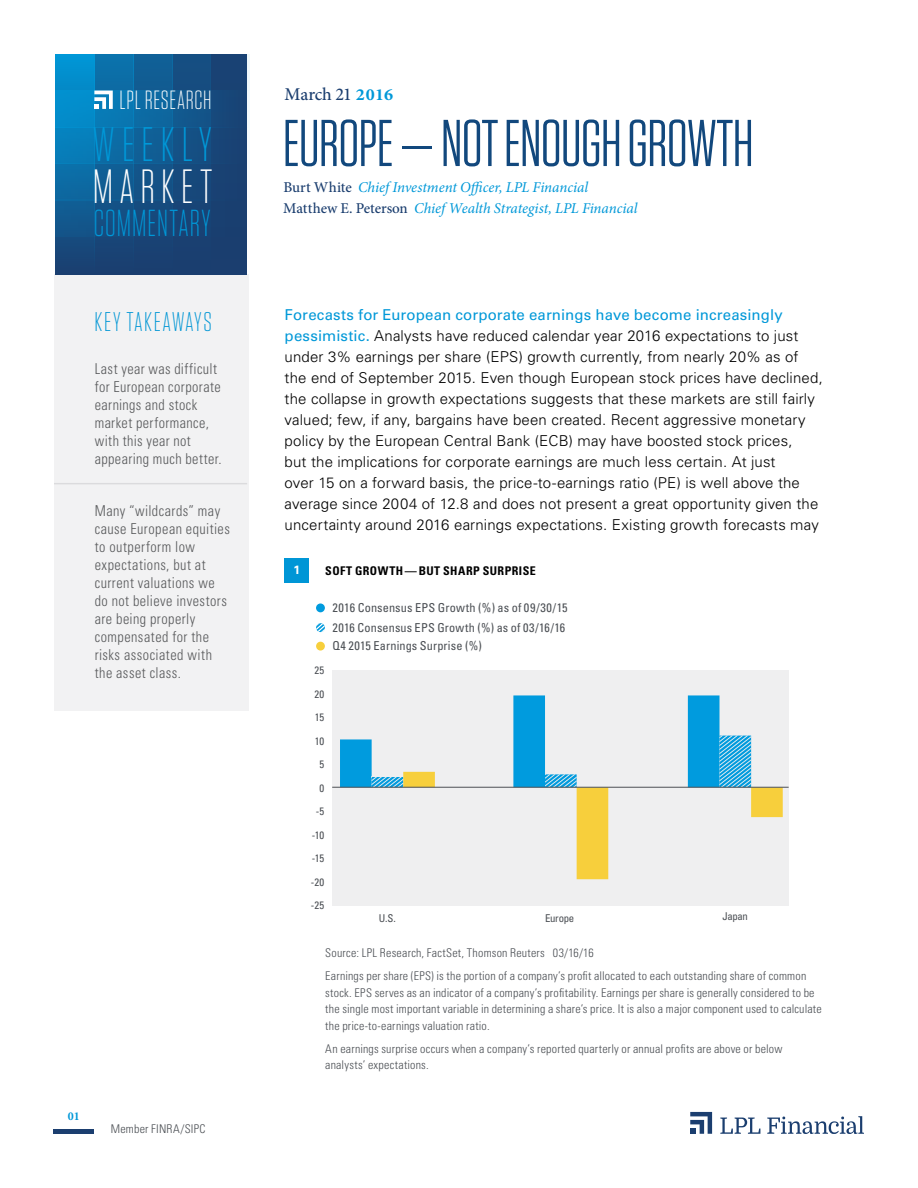
<style>
.page{position:relative;width:918px;height:1188px;background:#fff}
.page>*{position:absolute;margin:0;border:0;box-sizing:border-box;transform-origin:0 0}
.t1{font:66px "Tungsten Narrow";letter-spacing:-.01em;color:#12487d}
.t2{font:300 48.3px "Tungsten Narrow";letter-spacing:.145em;color:#0098d8}
.t3{font:300 48px "Tungsten Narrow";letter-spacing:.13em;color:#fff}
.t4{font:300 37.5px "Tungsten Narrow";letter-spacing:.035em;color:#0098d8;scale:.9 1}
.t5{font:300 27px "Tungsten Narrow";letter-spacing:.055em;color:#0497d5;scale:1.04 1}
.t6{font:300 26.25px "Tungsten Narrow";letter-spacing:.025em;color:#fff}
.t7{font:500 18px "Minion Pro";letter-spacing:-.015em;color:#1b3e6f}
.t8{font:300 15px/21px "Univers LT Std";letter-spacing:.01em;color:#000}
.t9{font:300 condensed 15px/18px "Univers LT Std";letter-spacing:.03em;color:#58595b;scale:.95 1}
.t10{font:italic 15px/21.5px "Minion Pro";letter-spacing:-.005em;color:#0098d8}
.t11{font:condensed 12.3px "Univers";letter-spacing:.01em;color:#4b4f54}
.t12{font:300 condensed 12px/16.5px "Univers LT Std";letter-spacing:.015em;color:#4b4f54}
.t13{font:700 condensed 12px "Univers";letter-spacing:.035em;color:#000}
.t14{font:700 12px "Minion Pro";color:#0098d8}
.t15{font:700 12px "Univers";color:#fff}
.t16{font:condensed 10.8px/23.5px "Univers";letter-spacing:.015em;color:#4b4f54;text-align:right}
.t17{font:condensed 10.8px "Univers";letter-spacing:-.02em;color:#4b4f54}
.s1{font-weight:700;font-size:16.95px;color:#0098d8}
.s2{font-weight:500;font-style:normal;color:#1b3e6f}
.s3{font-weight:400;color:#0098d8}
</style>
<div class="page">
<div style="left:54px;top:1129px;width:40px;height:5px;background:#1b3e6f"></div>
<svg style="left:690px;top:1112px;width:22px;height:22px"></svg>
<svg style="left:720px;top:1118px;width:40px;height:16px"></svg>
<svg style="left:767px;top:1116px;width:97px;height:18px"></svg>
<div style="left:54px;top:274px;width:194px;height:437px;background:#efeff0"></div>
<hr style="left:54px;top:483px;width:193px;height:1px;background:#4b4f54">
<hr style="left:56px;top:336px;width:195px;height:2px;background:#4b4f54">
<svg style="left:94px;top:54px;width:39px;height:221px;background:#106198"></svg>
<div style="left:211px;top:54px;width:39px;height:220px;background:#194274"></div>
<svg style="left:172px;top:54px;width:39px;height:221px;background:#154c7f"></svg>
<svg style="left:133px;top:54px;width:39px;height:221px;background:#12588d"></svg>
<svg style="left:56px;top:54px;width:38px;height:221px;background:#0975af"></svg>
<div style="left:55px;top:164px;width:194px;height:36px;background:linear-gradient(to right,#0769a3,#244371)"></div>
<div style="left:55px;top:200px;width:194px;height:37px;background:linear-gradient(to right,#0d568c,#244372)"></div>
<div style="left:55px;top:127px;width:194px;height:37px;background:linear-gradient(to right,#017fbd,#244473)"></div>
<svg style="left:94px;top:91px;width:19px;height:18px"></svg>
<div style="left:285px;top:558px;width:24px;height:25px;background:#0096d6"></div>
<div style="left:332px;top:670px;width:457px;height:236px;background:#efeff0"></div>
<div style="left:316px;top:603px;width:9px;height:9px;background:#009bde;border-radius:50%"></div>
<div style="left:316px;top:642px;width:9px;height:9px;background:#f7cf3c;border-radius:50%"></div>
<svg style="left:316px;top:623px;width:9px;height:9px"></svg>
<svg style="left:340px;top:695px;width:443px;height:184px"></svg>
<hr style="left:332px;top:787px;width:457px;height:1px;background:#4d5055">
<h3 class="t6" style="left:120px;top:87px;width:93px">LPL RESEARCH</h3>
<h2 class="t2" style="left:93px;top:121px;width:121px">WEEKLY</h2>
<h3 class="t3" style="left:93px;top:162px;width:121px">MARKET</h3>
<h3 class="t4" style="left:94px;top:205px;width:131px">COMMENTARY</h3>
<h3 class="t5" style="left:95px;top:308px;width:114px">KEY TAKEAWAYS</h3>
<p class="t9" style="left:95px;top:360px;width:135px">Last year was difficult for European corporate earnings and stock market performance, with this year not appearing much better.</p>
<p class="t9" style="left:95px;top:502px;width:144px">Many “wildcards” may cause European equities to outperform low expectations, but at current valuations we do not believe investors are being properly compensated for the risks associated with the asset class.</p>
<p class="t14" style="left:68px;top:1108px;width:13px">01</p>
<p class="t12" style="left:111px;top:1120px;width:96px">Member FINRA/SIPC</p>
<p class="t7" style="left:285px;top:82px;width:110px">March 21 <span class="s1">2016</span></p>
<h1 class="t1" style="left:283px;top:110px;width:472px">EUROPE — NOT ENOUGH GROWTH</h1>
<p class="t10" style="left:283px;top:176px;width:356px"><span class="s2">Burt White</span> Chief Investment Officer, LPL Financial<br><span class="s2">Matthew E. Peterson</span> Chief Wealth Strategist, LPL Financial</p>
<p class="t8" style="left:285px;top:304px;width:540px"><span class="s3">Forecasts for European corporate earnings have become increasingly pessimistic.</span> Analysts have reduced calendar year 2016 expectations to just under 3% earnings per share (EPS) growth currently, from nearly 20% as of the end of September 2015. Even though European stock prices have declined, the collapse in growth expectations suggests that these markets are still fairly valued; few, if any, bargains have been created. Recent aggressive monetary policy by the European Central Bank (ECB) may have boosted stock prices,<br>but the implications for corporate earnings are much less certain. At just<br>over 15 on a forward basis, the price-to-earnings ratio (PE) is well above the average since 2004 of 12.8 and does not present a great opportunity given the uncertainty around 2016 earnings expectations. Existing growth forecasts may</p>
<p class="t15" style="left:294px;top:563px;width:8px">1</p>
<p class="t13" style="left:325px;top:564px;width:212px">SOFT GROWTH—BUT SHARP SURPRISE</p>
<p class="t16" style="left:311px;top:658px;width:15px">25<br>20<br>15<br>10<br>5<br>0 -5 -10 -15 -20 -25</p>
<p class="t11" style="left:333px;top:600px;width:236px">2016 Consensus EPS Growth (%) as of 09/30/15</p>
<p class="t11" style="left:333px;top:638px;width:151px">Q4 2015 Earnings Surprise (%)</p>
<p class="t11" style="left:333px;top:620px;width:234px">2016 Consensus EPS Growth (%) as of 03/16/16</p>
<p class="t17" style="left:379px;top:911px;width:18px">U.S.</p>
<p class="t17" style="left:545px;top:911px;width:31px">Europe</p>
<p class="t17" style="left:723px;top:910px;width:27px">Japan</p>
<p class="t12" style="left:325px;top:941px;width:483px;line-height:23.2px">Source: LPL Research, FactSet, Thomson Reuters 03/16/16<br>Earnings per share (EPS) is the portion of a company’s profit allocated to each outstanding share of common</p>
<p class="t12" style="left:325px;top:984px;width:498px">stock. EPS serves as an indicator of a company’s profitability. Earnings per share is generally considered to be the single most important variable in determining a share’s price. It is also a major component used to calculate the price-to-earnings valuation ratio.</p>
<p class="t12" style="left:325px;top:1040px;width:459px">An earnings surprise occurs when a company’s reported quarterly or annual profits are above or below analysts’ expectations.</p>
</div>
